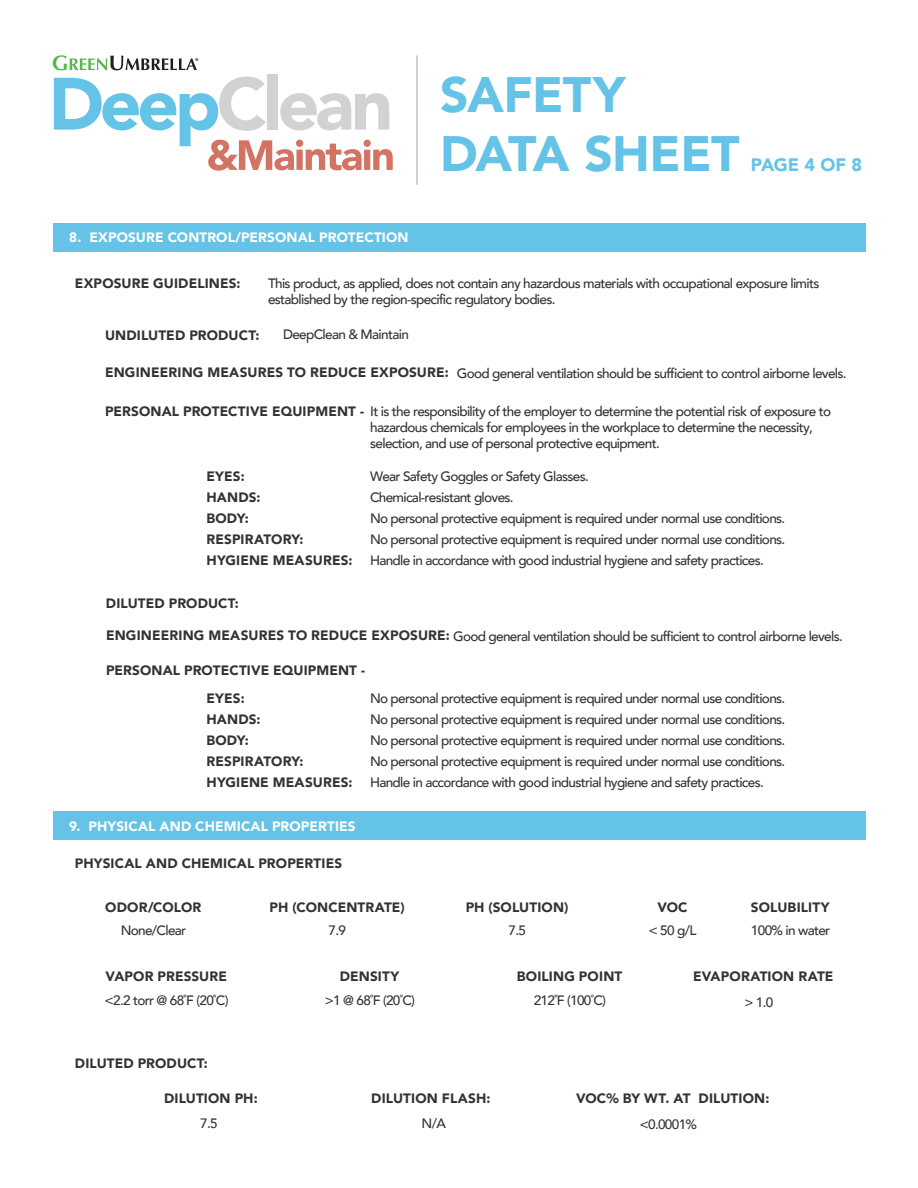
<style>
.page{position:relative;width:918px;height:1188px;background:#fff}
.page>*{position:absolute;margin:0;border:0;box-sizing:border-box;transform-origin:0 0}
.t1{font:900 49.65px/59.6px "Avenir";letter-spacing:-.01em;color:#64c3e7}
.t2{font:900 18px "Avenir";letter-spacing:-.02em;color:#64c3e7}
.t3{font:500 13.65px/16.4px "Avenir";letter-spacing:-.05em;color:#333}
.t4{font:900 13.65px/21.3px "Avenir";letter-spacing:.01em;color:#333}
.t5{font:900 13.65px "Avenir";letter-spacing:.01em;color:#fff}
.t6{font:8.4px "Myriad Pro";color:#020202}
.s1{font-weight:900}
</style>
<div class="page">
<div style="left:53px;top:223px;width:812px;height:28px;background:#64c3e7"></div>
<div style="left:53px;top:812px;width:812px;height:28px;background:#64c3e7"></div>
<div style="left:267px;top:74px;width:11px;height:56px;background:#d0d2d3"></div>
<svg style="left:53px;top:55px;width:144px;height:15px"></svg>
<svg style="left:54px;top:76px;width:339px;height:95px"></svg>
<hr style="left:416px;top:55px;width:2px;height:130px;background:#c0bfbf">
<p class="t6" style="left:195px;top:56px;width:5px">®</p>
<p class="t5" style="left:69px;top:226px;width:341px">8. EXPOSURE CONTROL/PERSONAL PROTECTION</p>
<h1 class="t1" style="left:440px;top:64px;width:301px">SAFETY<br>DATA SHEET</h1>
<h2 class="t2" style="left:751px;top:150px;width:113px">PAGE 4 OF 8</h2>
<p class="t4" style="left:75px;top:272px;width:167px">EXPOSURE GUIDELINES:</p>
<p class="t4" style="left:105px;top:324px;width:156px">UNDILUTED PRODUCT:</p>
<p class="t3" style="left:268px;top:274px;width:553px">This product, as applied, does not contain any hazardous materials with occupational exposure limits established by the region-specific regulatory bodies.</p>
<p class="t3" style="left:283px;top:325px;width:127px">DeepClean &amp; Maintain</p>
<p class="t4" style="left:105px;top:361px;width:345px">ENGINEERING MEASURES TO REDUCE EXPOSURE:</p>
<p class="t3" style="left:457px;top:364px;width:391px">Good general ventilation should be sufficient to control airborne levels.</p>
<p class="t3" style="left:370px;top:402px;width:462px">It is the responsibility of the employer to determine the potential risk of exposure to hazardous chemicals for employees in the workplace to determine the necessity, selection, and use of personal protective equipment.</p>
<p class="t4" style="left:105px;top:401px;width:261px">PERSONAL PROTECTIVE EQUIPMENT -</p>
<p class="t4" style="left:206px;top:465px;width:40px">EYES:</p>
<p class="t3" style="left:370px;top:467px;width:220px">Wear Safety Goggles or Safety Glasses.</p>
<p class="t4" style="left:206px;top:507px;width:44px">BODY:</p>
<p class="t4" style="left:206px;top:486px;width:56px">HANDS:</p>
<p class="t3" style="left:370px;top:486px;width:417px;line-height:21px">Chemical-resistant gloves.<br>No personal protective equipment is required under normal use conditions.</p>
<p class="t4" style="left:206px;top:528px;width:148px">RESPIRATORY:<br>HYGIENE MEASURES:</p>
<p class="t3" style="left:370px;top:527px;width:417px;line-height:21.3px">No personal protective equipment is required under normal use conditions.<br>Handle in accordance with good industrial hygiene and safety practices.</p>
<p class="t4" style="left:106px;top:592px;width:134px">DILUTED PRODUCT:</p>
<p class="t3" style="left:106px;top:627px;width:738px"><span class="s1">ENGINEERING MEASURES TO REDUCE EXPOSURE:</span> Good general ventilation should be sufficient to control airborne levels.</p>
<p class="t4" style="left:106px;top:659px;width:261px">PERSONAL PROTECTIVE EQUIPMENT -</p>
<p class="t4" style="left:206px;top:687px;width:40px">EYES:</p>
<p class="t3" style="left:370px;top:689px;width:417px">No personal protective equipment is required under normal use conditions.</p>
<p class="t4" style="left:206px;top:729px;width:44px">BODY:</p>
<p class="t4" style="left:206px;top:708px;width:56px">HANDS:</p>
<p class="t3" style="left:370px;top:708px;width:417px;line-height:21px">No personal protective equipment is required under normal use conditions.<br>No personal protective equipment is required under normal use conditions.</p>
<p class="t4" style="left:206px;top:750px;width:148px">RESPIRATORY:<br>HYGIENE MEASURES:</p>
<p class="t3" style="left:370px;top:750px;width:417px;line-height:21.3px">No personal protective equipment is required under normal use conditions.<br>Handle in accordance with good industrial hygiene and safety practices.</p>
<p class="t5" style="left:69px;top:814px;width:288px">9. PHYSICAL AND CHEMICAL PROPERTIES</p>
<p class="t4" style="left:75px;top:853px;width:269px">PHYSICAL AND CHEMICAL PROPERTIES</p>
<p class="t4" style="left:105px;top:896px;width:98px">ODOR/COLOR</p>
<p class="t4" style="left:270px;top:896px;width:137px">PH (CONCENTRATE)</p>
<p class="t4" style="left:466px;top:896px;width:104px">PH (SOLUTION)</p>
<p class="t4" style="left:658px;top:896px;width:32px">VOC</p>
<p class="t4" style="left:751px;top:896px;width:80px">SOLUBILITY</p>
<p class="t3" style="left:121px;top:921px;width:67px">None/Clear</p>
<p class="t3" style="left:329px;top:921px;width:19px">7.9</p>
<p class="t3" style="left:509px;top:921px;width:19px">7.5</p>
<p class="t3" style="left:649px;top:921px;width:49px">&lt; 50 g/L</p>
<p class="t3" style="left:751px;top:921px;width:81px">100% in water</p>
<p class="t4" style="left:106px;top:966px;width:123px">VAPOR PRESSURE</p>
<p class="t4" style="left:340px;top:966px;width:61px">DENSITY</p>
<p class="t4" style="left:517px;top:966px;width:107px">BOILING POINT</p>
<p class="t3" style="left:105px;top:991px;width:125px">&lt;2.2 torr @ 68˚F (20˚C)</p>
<p class="t3" style="left:325px;top:991px;width:92px">&gt;1 @ 68˚F (20˚C)</p>
<p class="t3" style="left:534px;top:991px;width:74px">212˚F (100˚C)</p>
<p class="t4" style="left:75px;top:1052px;width:134px">DILUTED PRODUCT:</p>
<p class="t4" style="left:693px;top:966px;width:142px">EVAPORATION RATE</p>
<p class="t3" style="left:744px;top:993px;width:30px">&gt; 1.0</p>
<p class="t4" style="left:164px;top:1088px;width:95px">DILUTION PH:</p>
<p class="t3" style="left:200px;top:1115px;width:19px">7.5</p>
<p class="t4" style="left:371px;top:1088px;width:121px">DILUTION FLASH:</p>
<p class="t4" style="left:576px;top:1088px;width:195px">VOC% BY WT. AT DILUTION:</p>
<p class="t3" style="left:422px;top:1115px;width:26px">N/A</p>
<p class="t3" style="left:640px;top:1115px;width:59px">&lt;0.0001%</p>
</div>
